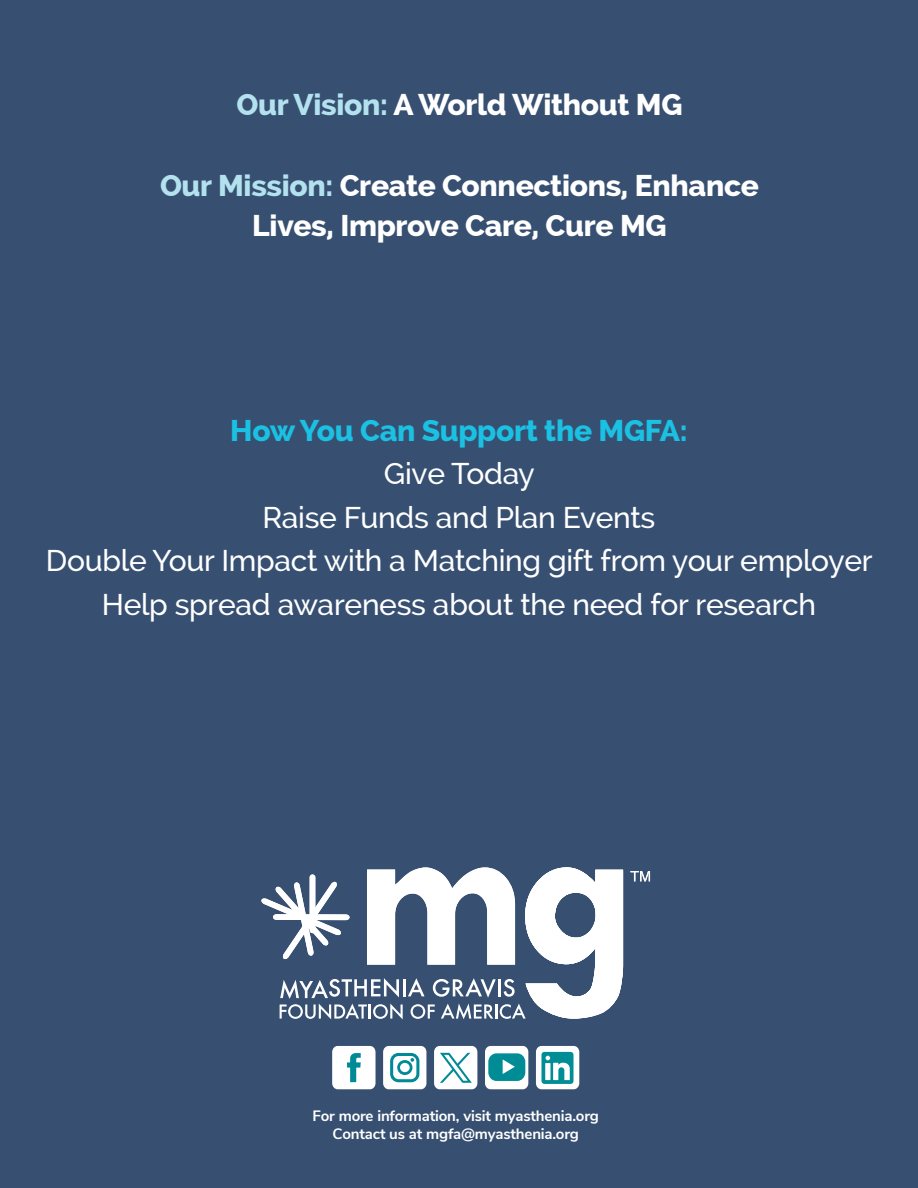
<style>
.page{position:relative;width:918px;height:1188px;background:#375072}
.page>*{position:absolute;margin:0;border:0;box-sizing:border-box;transform-origin:0 0}
.t1{font:500 30px/43.5px "Raleway";letter-spacing:-.01em;color:#fff;text-align:center}
.t2{font:800 30px/40.5px "Raleway";letter-spacing:-.01em;color:#fff;text-align:center}
.t3{font:800 30px "Raleway";letter-spacing:-.01em;color:#1ac1e3}
.t4{font:700 15px/18px "Nunito Sans";letter-spacing:-.01em;color:#fff;text-align:center}
.s1{color:#b3e2ee}
</style>
<div class="page">
<svg style="left:261px;top:867px;width:362px;height:152px"></svg>
<svg style="left:630px;top:871px;width:20px;height:10px"></svg>
<div style="left:332px;top:1046px;width:44px;height:43px;background:#fff;border-radius:6px"></div>
<svg style="left:347px;top:1053px;width:14px;height:29px"></svg>
<div style="left:383px;top:1046px;width:43px;height:43px;background:#fff;border-radius:6px"></div>
<div style="left:390px;top:1053px;width:29px;height:29px;border:3px solid #008996;border-radius:7px"></div>
<div style="left:397px;top:1060px;width:15px;height:15px;border:3px solid #008996;border-radius:50%"></div>
<svg style="left:411px;top:1058px;width:3px;height:4px"></svg>
<div style="left:434px;top:1046px;width:43px;height:43px;background:#fff;border-radius:6px"></div>
<svg style="left:440px;top:1053px;width:32px;height:30px"></svg>
<div style="left:485px;top:1046px;width:43px;height:43px;background:#fff;border-radius:6px"></div>
<div style="left:488px;top:1053px;width:37px;height:28px;background:#008c95;border-radius:8px"></div>
<svg style="left:503px;top:1059px;width:12px;height:15px"></svg>
<div style="left:536px;top:1046px;width:43px;height:43px;background:#fff;border-radius:6px"></div>
<svg style="left:541px;top:1052px;width:33px;height:32px"></svg>
<p class="t2" style="left:236px;top:84px;width:448px"><span class="s1">Our Vision:</span> A World Without MG</p>
<p class="t2" style="left:160px;top:165px;width:600px"><span class="s1">Our Mission:</span> Create Connections, Enhance<br>Lives, Improve Care, Cure MG</p>
<p class="t3" style="left:230px;top:413px;width:459px">How You Can Support the MGFA:</p>
<p class="t1" style="left:46px;top:452px;width:828px">Give Today<br>Raise Funds and Plan Events<br>Double Your Impact with a Matching gift from your employer Help spread awareness about the need for research</p>
<p class="t4" style="left:313px;top:1106px;width:288px">For more information, visit myasthenia.org<br>Contact us at mgfa@myasthenia.org</p>
</div>
